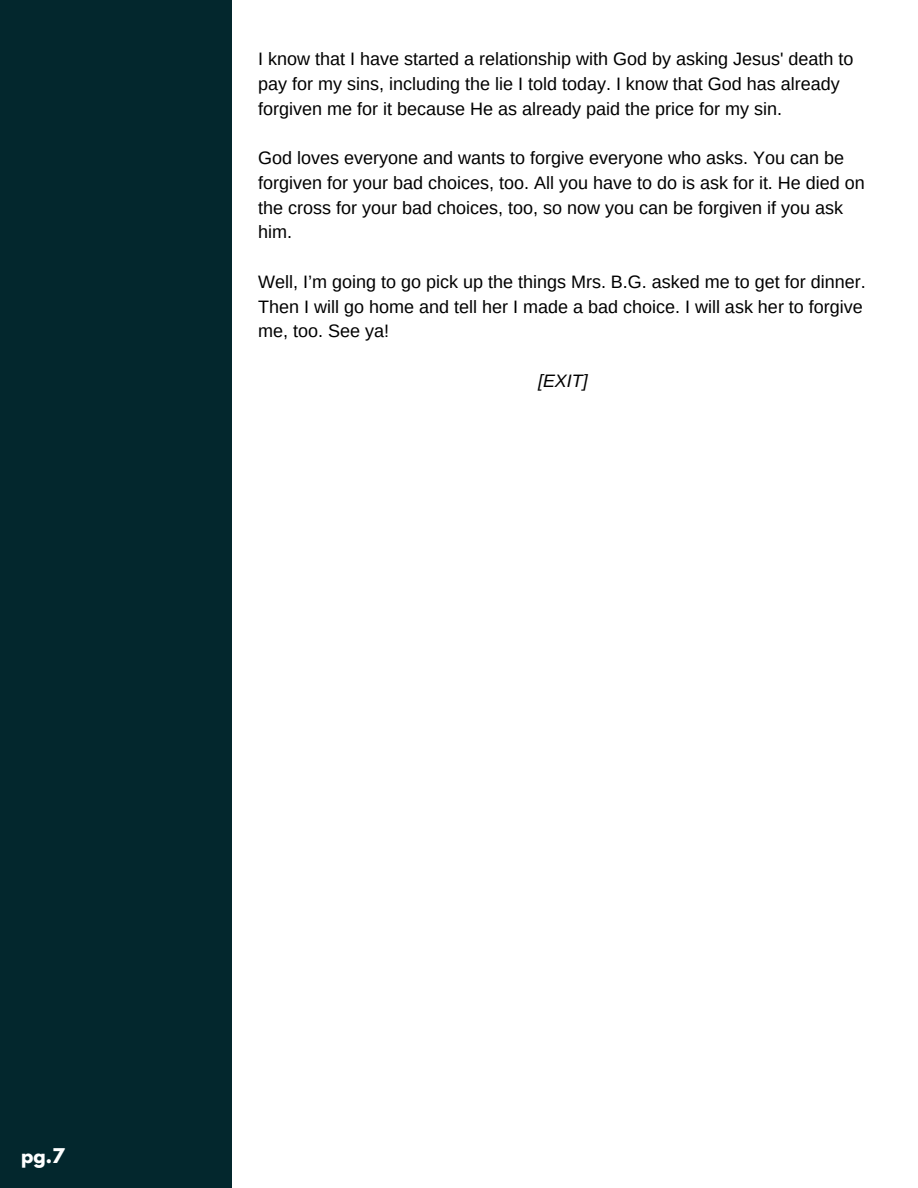
<style>
.page{position:relative;width:918px;height:1188px;background:#fff}
.page>*{position:absolute;margin:0;border:0;box-sizing:border-box;transform-origin:0 0}
.t1{font:18px/24.8px "Arimo";color:#000}
.t2{font:italic 18px "Arimo";color:#000}
.t3{font:700 18px "League Spartan";color:#fff}
</style>
<div class="page">
<div style="left:0;top:0;width:232px;height:1188px;background:#03272d"></div>
<p class="t1" style="left:258px;top:46px;width:597px">I know that I have started a relationship with God by asking Jesus' death to pay for my sins, including the lie I told today. I know that God has already forgiven me for it because He as already paid the price for my sin.</p>
<p class="t1" style="left:258px;top:145px;width:608px">God loves everyone and wants to forgive everyone who asks. You can be forgiven for your bad choices, too. All you have to do is ask for it. He died on the cross for your bad choices, too, so now you can be forgiven if you ask him.</p>
<p class="t1" style="left:258px;top:269px;width:609px">Well, I’m going to go pick up the things Mrs. B.G. asked me to get for dinner.<br>Then I will go home and tell her I made a bad choice. I will ask her to forgive me, too. See ya!</p>
<h1 class="t2" style="left:538px;top:371px;width:51px">[EXIT]</h1>
<h2 class="t3" style="left:21px;top:1146px;width:45px">pg.7</h2>
</div>
